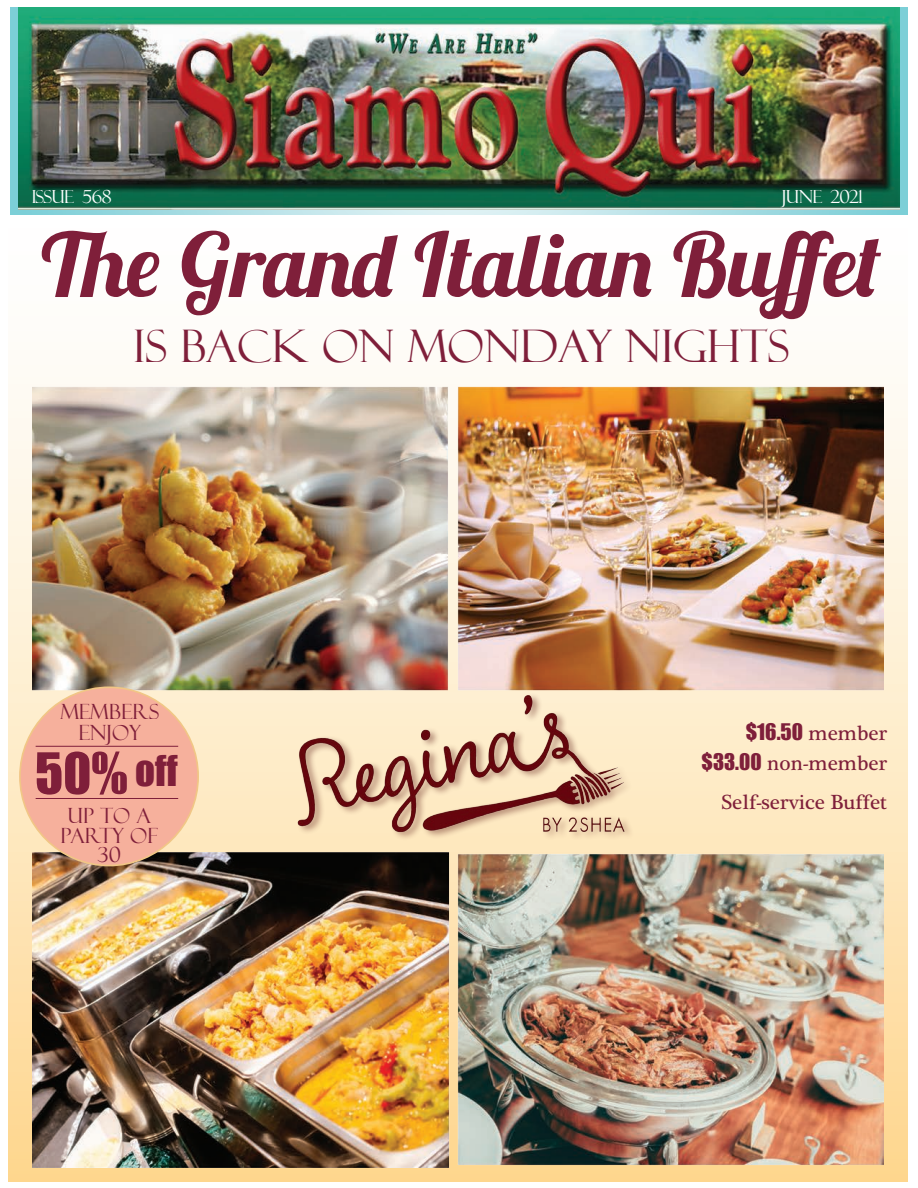
<style>
.page{position:relative;width:918px;height:1188px;background:#fff}
.page>*{position:absolute;margin:0;border:0;box-sizing:border-box;transform-origin:0 0}
.t1{font:88.5px "Lobster 1.3";color:#7f1f3a}
.t2{font:52.5px "Impact";color:#7f1f3a}
.t3{font:45px "Felix Titling";color:#7f1f3a}
.t4{font:21px "Plantagenet Cherokee";color:#7f1f3a}
.t5{font:21px/19.5px "Felix Titling";color:#7f1f3a;text-align:center}
.t6{font:21px "Impact";color:#7f1f3a}
.t7{font:18px "Felix Titling";letter-spacing:-.04em;color:#fff}
.s1{font-size:39px}
.s2{font-family:"Plantagenet Cherokee"}
.s3{font-family:"Impact"}
</style>
<div class="page">
<div style="left:9px;top:213px;width:898px;height:969px;background:linear-gradient(to bottom,#fbffff,#fdd793)"></div>
<svg style="left:11px;top:8px;width:896px;height:207px;background:#9cd5d9"></svg>
<img style="left:19px;top:8px;width:881px;height:201px">
<img style="left:273px;top:694px;width:377px;height:157px">
<img style="left:32px;top:385px;width:851px;height:309px">
<img style="left:32px;top:851px;width:851px;height:326px">
<div style="left:20px;top:687px;width:178px;height:179px;background:#f6b09c;border-radius:50%"></div>
<hr style="left:36px;top:746px;width:142px;height:1px;background:#7f1f3a">
<hr style="left:36px;top:798px;width:142px;height:1px;background:#7f1f3a">
<p class="t7" style="left:32px;top:187px;width:82px">ISSUE 568</p>
<p class="t7" style="left:782px;top:187px;width:83px">JUNE 2021</p>
<p class="t1" style="left:41px;top:209px;width:842px">The Grand Italian Buffet</p>
<p class="t3" style="left:134px;top:320px;width:657px">IS BACK ON MONDAY NIGHTS</p>
<p class="t5" style="left:60px;top:702px;width:100px">MEMBERS</p>
<p class="t5" style="left:78px;top:723px;width:64px">ENJOY</p>
<p class="t2" style="left:35px;top:732px;width:144px">50% <span class="s1">off</span></p>
<p class="t5" style="left:61px;top:806px;width:99px">UP TO A<br>PARTY OF</p>
<p class="t5" style="left:97px;top:845px;width:26px">30</p>
<p class="t6" style="left:746px;top:715px;width:143px">$16.50 <span class="s2">member</span></p>
<p class="t4" style="left:702px;top:750px;width:187px"><span class="s3">$33.00</span> non-member</p>
<p class="t4" style="left:721px;top:790px;width:167px">Self-service Buffet</p>
</div>
